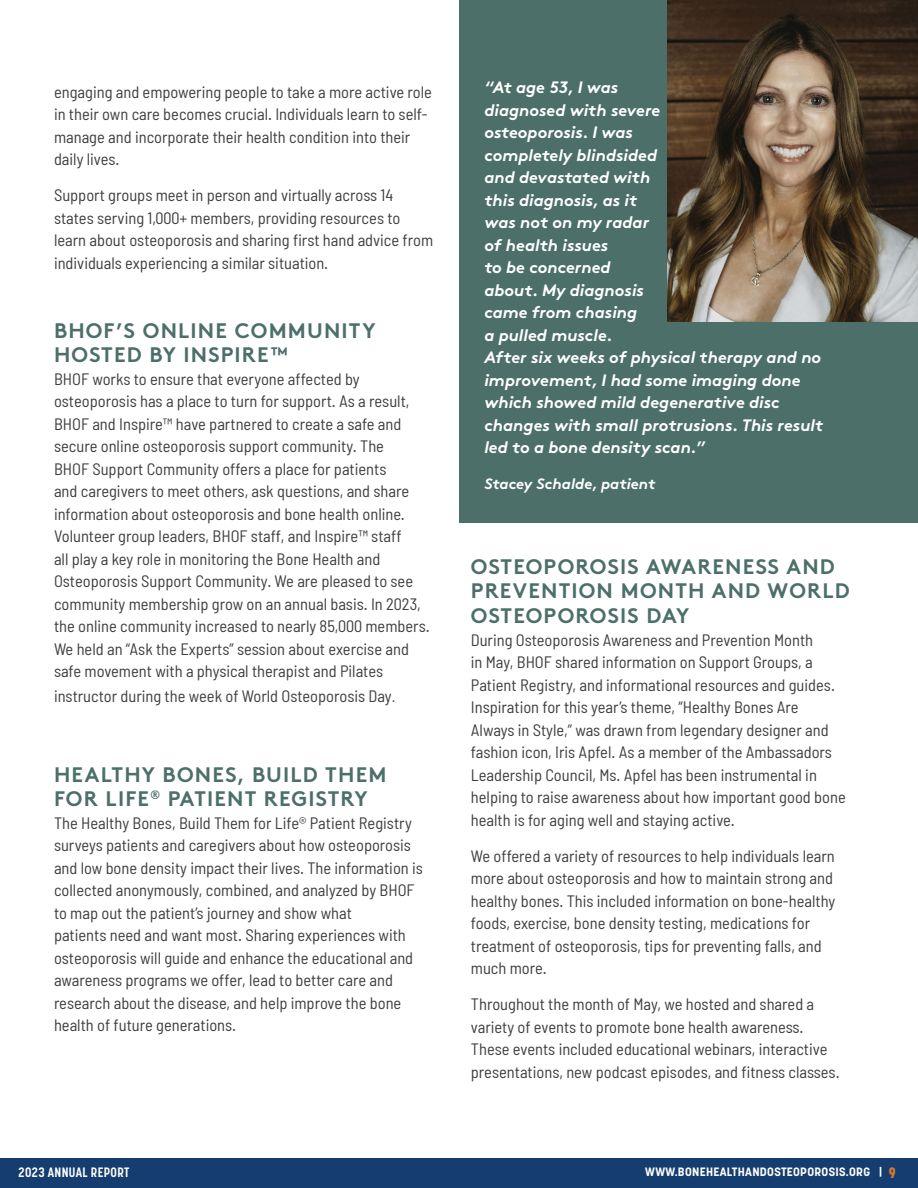
<style>
.page{position:relative;width:918px;height:1188px;background:#fff}
.page>*{position:absolute;margin:0;border:0;box-sizing:border-box;transform-origin:0 0}
.t1{font:700 21px/24.8px "Brown";letter-spacing:.055em;color:#4c6f6a}
.t2{font:semi-condensed 16.5px/22.5px "Barlow";color:#3e3e3f}
.Paragraph_Style_1{font:italic 700 16.5px/22.5px "Brown";color:#fff}
.Paragraph_Style_1-2{font:italic 700 15px "Brown";color:#fff}
.t3{font:700 13.5px "Korolev Condensed";letter-spacing:.025em;color:#fff}
.t4{font:700 12px "Korolev";letter-spacing:.025em;color:#fff}
.s1{font-family:"Gotham";font-stretch:normal;font-size:15px}
.s2{font-family:"Korolev Condensed";font-weight:800;font-size:15px;color:#db7829}
</style>
<div class="page">
<div style="left:0;top:1159px;width:918px;height:29px;background:#163d6f"></div>
<div style="left:459px;top:0;width:459px;height:523px;background:#4c6f6a"></div>
<img style="left:667px;top:0;width:251px;height:322px">
<p class="t2" style="left:54px;top:80px;width:380px">engaging and empowering people to take a more active role in their own care becomes crucial. Individuals learn to self&shy;manage and incorporate their health condition into their daily lives.</p>
<p class="t2" style="left:54px;top:183px;width:381px">Support groups meet in person and virtually across 14 states serving 1,000+ members, providing resources to learn about osteoporosis and sharing first hand advice from individuals experiencing a similar situation.</p>
<p class="t1" style="left:54px;top:316px;width:323px">BHOF’S ONLINE COMMUNITY<br>HOSTED BY INSPIRE™</p>
<p class="t2" style="left:54px;top:367px;width:377px">BHOF works to ensure that everyone affected by osteoporosis has a place to turn for support. As a result, BHOF and Inspire™ have partnered to create a safe and secure online osteoporosis support community. The<br>BHOF Support Community offers a place for patients<br>and caregivers to meet others, ask questions, and share information about osteoporosis and bone health online.<br>Volunteer group leaders, BHOF staff, and Inspire™ staff<br>all play a key role in monitoring the Bone Health and Osteoporosis Support Community. We are pleased to see community membership grow on an annual basis. In 2023, the online community increased to nearly 85,000 members.<br>We held an “Ask the Experts” session about exercise and safe movement with a physical therapist and Pilates</p>
<p class="t2" style="left:54px;top:684px;width:343px">instructor during the week of World Osteoporosis Day<span class="s1">.</span></p>
<p class="t1" style="left:54px;top:760px;width:334px">HEALTHY BONES, BUILD THEM<br>FOR LIFE<sup>®</sup> PATIENT REGISTRY</p>
<p class="t2" style="left:54px;top:811px;width:370px">The Healthy Bones, Build Them for Life® Patient Registry surveys patients and caregivers about how osteoporosis and low bone density impact their lives. The information is collected anonymously, combined, and analyzed by BHOF</p>
<p class="t2" style="left:54px;top:901px;width:361px">to map out the patient’s journey and show what<br>patients need and want most. Sharing experiences with osteoporosis will guide and enhance the educational and awareness programs we offer, lead to better care and research about the disease, and help improve the bone health of future generations.</p>
<p class="Paragraph_Style_1" style="left:484px;top:75px;width:340px">“At age 53, I was<br>diagnosed with severe<br>osteoporosis. I was<br>completely blindsided<br>and devastated with<br>this diagnosis, as it<br>was not on my radar<br>of health issues<br>to be concerned<br>about. My diagnosis<br>came from chasing<br>a pulled muscle.<br>After six weeks of physical therapy and no improvement, I had some imaging done which showed mild degenerative disc changes with small protrusions. This result led to a bone density scan.”</p>
<p class="Paragraph_Style_1-2" style="left:484px;top:471px;width:173px">Stacey Schalde, patient</p>
<p class="t1" style="left:471px;top:553px;width:380px;line-height:24.3px">OSTEOPOROSIS AWARENESS AND<br>PREVENTION MONTH AND WORLD<br>OSTEOPOROSIS DAY</p>
<p class="t2" style="left:471px;top:628px;width:376px">During Osteoporosis Awareness and Prevention Month<br>in May, BHOF shared information on Support Groups, a Patient Registry, and informational resources and guides.<br>Inspiration for this year’s theme, “Healthy Bones Are Always in Style,” was drawn from legendary designer and fashion icon, Iris Apfel. As a member of the Ambassadors Leadership Council, Ms. Apfel has been instrumental in helping to raise awareness about how important good bone health is for aging well and staying active.</p>
<p class="t2" style="left:471px;top:844px;width:366px">We offered a variety of resources to help individuals learn more about osteoporosis and how to maintain strong and healthy bones. This included information on bone-healthy foods, exercise, bone density testing, medications for treatment of osteoporosis, tips for preventing falls, and much more.</p>
<p class="t2" style="left:471px;top:992px;width:370px">Throughout the month of May, we hosted and shared a variety of events to promote bone health awareness.<br>These events included educational webinars, interactive presentations, new podcast episodes, and fitness classes.</p>
<p class="t3" style="left:19px;top:1164px;width:112px">2023 ANNUAL REPORT</p>
<p class="t4" style="left:645px;top:1164px;width:252px">WWW.BONEHEALTHANDOSTEOPOROSIS.ORG | <span class="s2">9</span></p>
</div>
